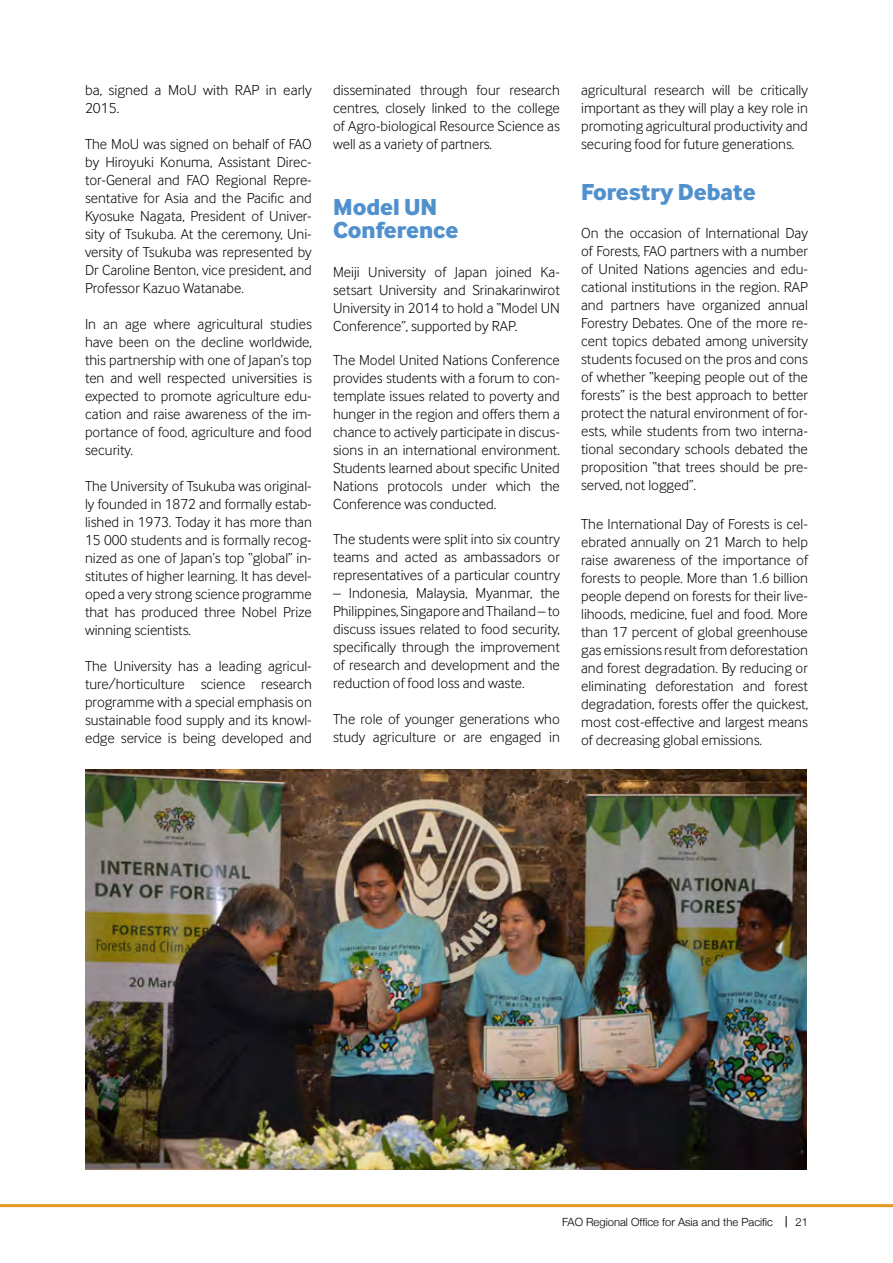
<style>
.page{position:relative;width:893px;height:1263px;background:#fff}
.page>*{position:absolute;margin:0;border:0;box-sizing:border-box;transform-origin:0 0}
.t1{font:24px/22.5px "Inter Face Corp X Bold";color:#5091cd}
.t2{font:300 15px/18px "Inter Face Corp";color:#000;text-align:justify}
.t3{font:300 11.25px "Helvetica Neue";color:#000}
</style>
<div class="page">
<hr style="left:0;top:1204px;width:893px;height:3px;background:#e39725">
<img style="left:85px;top:770px;width:721px;height:399px">
<p class="t2" style="left:85px;top:81px;width:228px">ba, signed a MoU with RAP in early<br>2015.</p>
<p class="t2" style="left:85px;top:135px;width:228px">The MoU was signed on behalf of FAO by Hiroyuki Konuma, Assistant Direc&shy;tor-General and FAO Regional Repre&shy;sentative for Asia and the Pacific and Kyosuke Nagata, President of Univer&shy;sity of Tsukuba. At the ceremony, Uni&shy;versity of Tsukuba was represented by Dr Caroline Benton, vice president, and Professor Kazuo Watanabe.</p>
<p class="t2" style="left:85px;top:315px;width:228px">In an age where agricultural studies have been on the decline worldwide, this partnership with one of Japan’s top ten and well respected universities is expected to promote agriculture edu&shy;cation and raise awareness of the im&shy;portance of food, agriculture and food security.</p>
<p class="t2" style="left:85px;top:477px;width:228px">The University of Tsukuba was original&shy;ly founded in 1872 and formally estab&shy;lished in 1973. Today it has more than 15 000 students and is formally recog&shy;nized as one of Japan’s top “global” in&shy;stitutes of higher learning. It has devel&shy;oped a very strong science programme that has produced three Nobel Prize winning scientists.</p>
<p class="t2" style="left:85px;top:657px;width:228px">The University has a leading agricul&shy;ture/horticulture science research programme with a special emphasis on sustainable food supply and its knowl&shy;edge service is being developed and</p>
<p class="t2" style="left:333px;top:81px;width:228px">disseminated through four research centres, closely linked to the college of Agro-biological Resource Science as well as a variety of partners.</p>
<h1 class="t1" style="left:333px;top:195px;width:127px">Model UN<br>Conference</h1>
<p class="t2" style="left:333px;top:262px;width:228px">Meiji University of Japan joined Ka&shy;setsart University and Srinakarinwirot University in 2014 to hold a “Model UN Conference”, supported by RAP.</p>
<p class="t2" style="left:333px;top:351px;width:228px">The Model United Nations Conference provides students with a forum to con&shy;template issues related to poverty and hunger in the region and offers them a chance to actively participate in discus&shy;sions in an international environment.<br>Students learned about specific United Nations protocols under which the Conference was conducted.</p>
<p class="t2" style="left:333px;top:529px;width:228px">The students were split into six country teams and acted as ambassadors or representatives of a particular country</p>
<p class="t2" style="left:333px;top:583px;width:228px">– Indonesia, Malaysia, Myanmar, the Philippines, Singapore and Thailand – to discuss issues related to food security, specifically through the improvement of research and development and the reduction of food loss and waste.</p>
<p class="t2" style="left:333px;top:709px;width:228px">The role of younger generations who study agriculture or are engaged in</p>
<p class="t2" style="left:581px;top:81px;width:228px">agricultural research will be critically important as they will play a key role in promoting agricultural productivity and securing food for future generations.</p>
<h1 class="t1" style="left:581px;top:180px;width:176px">Forestry Debate</h1>
<p class="t2" style="left:581px;top:223px;width:228px">On the occasion of International Day of Forests, FAO partners with a number of United Nations agencies and edu&shy;cational institutions in the region. RAP and partners have organized annual Forestry Debates. One of the more re&shy;cent topics debated among university students focused on the pros and cons of whether “keeping people out of the forests” is the best approach to better protect the natural environment of for&shy;ests, while students from two interna&shy;tional secondary schools debated the proposition “that trees should be pre&shy;served, not logged”.</p>
<p class="t2" style="left:581px;top:514px;width:228px">The International Day of Forests is cel&shy;ebrated annually on 21 March to help raise awareness of the importance of forests to people. More than 1.6 billion people depend on forests for their live&shy;lihoods, medicine, fuel and food. More than 17 percent of global greenhouse gas emissions result from deforestation and forest degradation. By reducing or eliminating deforestation and forest degradation, forests offer the quickest, most cost-effective and largest means of decreasing global emissions.</p>
<p class="t3" style="left:562px;top:1213px;width:212px">FAO Regional Office for Asia and the Pacific</p>
<p class="t3" style="left:795px;top:1213px;width:14px">21</p>
</div>
